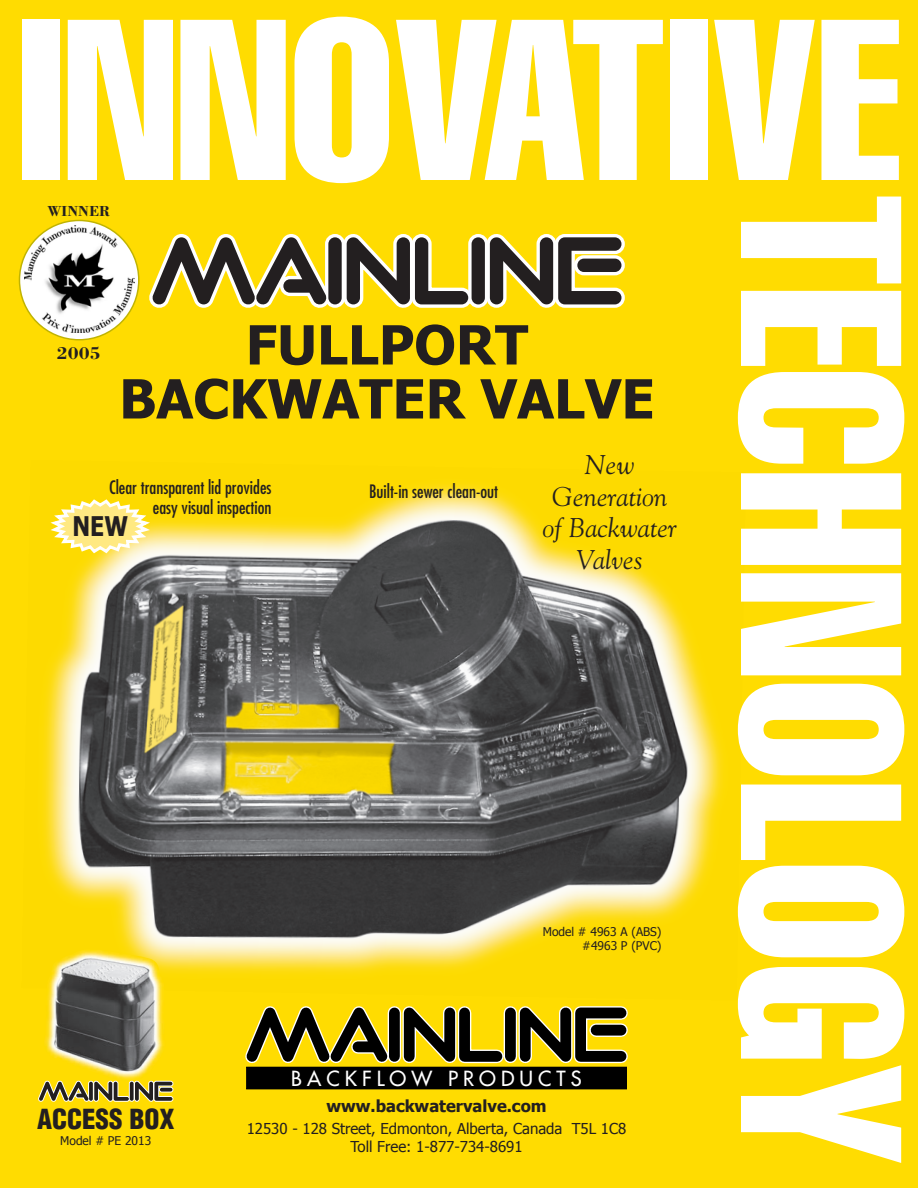
<style>
.page{position:relative;width:918px;height:1188px;background:#ffdc01}
.page>*{position:absolute;margin:0;border:0;box-sizing:border-box;transform-origin:0 0}
.t1{font:extra-condensed 225px "Helvetica";color:#fff}
.t2{font:700 54px/54px "Tahoma";color:#231f20;text-align:center}
.t3{font:italic 27px/31.5px "Goudy";color:#231f20;text-align:center}
.t4{font:900 condensed 27px "Helvetica";color:#231f20}
.t5{font:700 27px "Tahoma";color:#231f20;scale:.85 1}
.t6{font:20.4px "Futura";letter-spacing:.25em;color:#fff}
.t7{font:condensed 18px/19.5px "Futura";color:#231f20;text-align:right}
.t8{font:700 18px "Bodoni";color:#231f20}
.t9{font:700 16.5px "Tahoma";color:#231f20}
.t10{font:15px/18px "Tahoma";color:#231f20;text-align:center}
.t11{font:700 15px "Bodoni";color:#231f20}
.t12{font:12px/13.5px "Tahoma";color:#231f20;text-align:right}
</style>
<div class="page">
<img style="left:44px;top:485px;width:678px;height:488px">
<div style="left:468px;top:234px;width:20px;height:74px;border:7px solid #fff;border-radius:7px"></div>
<svg style="left:149px;top:234px;width:326px;height:74px"></svg>
<div style="left:472px;top:237px;width:13px;height:67px;background:#231f20;border-radius:7px"></div>
<svg style="left:483px;top:234px;width:142px;height:74px"></svg>
<img style="left:44px;top:949px;width:122px;height:132px">
<svg style="left:38px;top:1081px;width:135px;height:21px"></svg>
<svg style="left:46px;top:497px;width:108px;height:58px"></svg>
<svg style="left:19px;top:220px;width:120px;height:120px"></svg>
<img style="left:24px;top:226px;width:110px;height:106px">
<svg style="left:245px;top:1006px;width:383px;height:84px"></svg>
<h1 class="t1" style="left:18px;top:-43px;width:884px">INNOVATIVE</h1>
<h1 class="t1" style="left:964px;top:194px;width:973px;rotate:90deg">TECHNOLOGY</h1>
<p class="t11" style="left:48px;top:202px;width:64px">WINNER</p>
<h2 class="t2" style="left:119px;top:316px;width:537px">Fullport<br>Backwater Valve</h2>
<h3 class="t3" style="left:543px;top:449px;width:136px">New<br>Generation of Backwater<br>Valves</h3>
<p class="t8" style="left:57px;top:341px;width:45px">2005</p>
<p class="t7" style="left:109px;top:478px;width:164px">Clear transparent lid provides easy visual inspection</p>
<p class="t7" style="left:369px;top:481px;width:131px">Built-in sewer clean-out</p>
<h3 class="t5" style="left:73px;top:509px;width:43px">NEW</h3>
<p class="t12" style="left:543px;top:924px;width:120px">Model # 4963 A (ABS) #4963 P (PVC)</p>
<p class="t6" style="left:291px;top:1065px;width:292px">BACKFLOW PRODUCTS</p>
<p class="t9" style="left:326px;top:1095px;width:222px">www.backwatervalve.com</p>
<p class="t10" style="left:247px;top:1119px;width:381px">12530 - 128 Street, Edmonton, Alberta, Canada T5L 1C8<br>Toll Free: 1-877-734-8691</p>
<h3 class="t4" style="left:37px;top:1102px;width:139px">ACCESS BOX</h3>
<p class="t12" style="left:60px;top:1134px;width:93px">Model # PE 2013</p>
</div>
